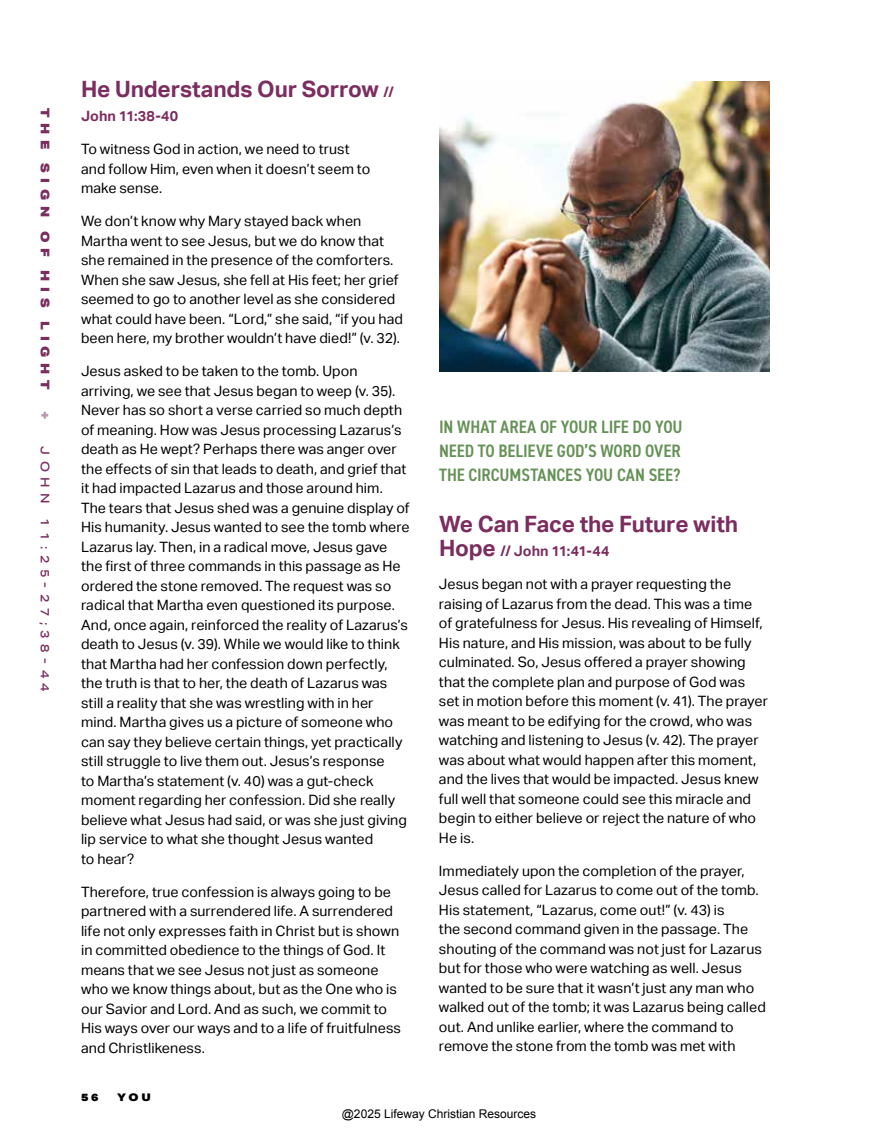
<style>
.page{position:relative;width:878px;height:1148px;background:#fff}
.page>*{position:absolute;margin:0;border:0;box-sizing:border-box;transform-origin:0 0}
.t1{font:700 22.5px "Aktiv Grotesk";letter-spacing:-.005em;color:#7b2d60}
.t2{font:600 condensed 18px/24px "DIN2014";letter-spacing:-.005em;color:#659157;text-align:justify}
.t3{font:14.25px/19.5px "Aktiv Grotesk";letter-spacing:.005em;color:#000}
.t4{font:700 14.25px "Aktiv Grotesk";letter-spacing:.005em;color:#7b2d60}
.t5{font:12px "Arial";color:#000}
.t6{font:500 12px "Aktiv Grotesk Ex";letter-spacing:.46em;color:#7b2d60}
.t7{font:900 12px "Aktiv Grotesk Ex";color:#7b2d60}
.t8{font:900 12px "Aktiv Grotesk Ex";color:#bb98ac}
.t9{font:900 10.5px "Aktiv Grotesk Ex";color:#000}
.s1{font-size:14.25px}
.s2{font-size:22.5px}
</style>
<div class="page">
<img style="left:439px;top:81px;width:331px;height:291px">
<p class="t7" style="left:53px;top:108px;width:26px;rotate:90deg">T he</p>
<p class="t7" style="left:53px;top:163px;width:20px;rotate:90deg">S ign</p>
<p class="t7" style="left:53px;top:231px;width:26px;rotate:90deg">O f</p>
<p class="t7" style="left:53px;top:270px;width:21px;rotate:90deg">H is</p>
<p class="t7" style="left:53px;top:321px;width:19px;rotate:90deg">L ight</p>
<p class="t8" style="left:53px;top:411px;width:10px;rotate:90deg">+</p>
<p class="t6" style="left:52px;top:446px;width:247px;rotate:90deg">John 11:25-27;38-44</p>
<h1 class="t1" style="left:81px;top:76px;width:314px">He Understands Our Sorrow <span class="s1">//</span></h1>
<p class="t4" style="left:81px;top:108px;width:99px">John 11:38-40</p>
<p class="t3" style="left:81px;top:139px;width:291px">To witness God in action, we need to trust and follow Him, even when it doesn’t seem to make sense.</p>
<p class="t3" style="left:81px;top:211px;width:323px">We don’t know why Mary stayed back when Martha went to see Jesus, but we do know that she remained in the presence of the comforters.<br>When she saw Jesus, she fell at His feet; her grief seemed to go to another level as she considered what could have been. “Lord,” she said, “if you had been here, my brother wouldn’t have died!” (v. 32).</p>
<p class="t3" style="left:81px;top:361px;width:330px">Jesus asked to be taken to the tomb. Upon arriving, we see that Jesus began to weep (v. 35).<br>Never has so short a verse carried so much depth of meaning. How was Jesus processing Lazarus’s death as He wept? Perhaps there was anger over the effects of sin that leads to death, and grief that it had impacted Lazarus and those around him.<br>The tears that Jesus shed was a genuine display of His humanity. Jesus wanted to see the tomb where Lazarus lay. Then, in a radical move, Jesus gave the first of three commands in this passage as He ordered the stone removed. The request was so radical that Martha even questioned its purpose.<br>And, once again, reinforced the reality of Lazarus’s death to Jesus (v. 39). While we would like to think that Martha had her confession down perfectly, the truth is that to her, the death of Lazarus was still a reality that she was wrestling with in her mind. Martha gives us a picture of someone who can say they believe certain things, yet practically still struggle to live them out. Jesus’s response<br>to Martha’s statement (v. 40) was a gut-check moment regarding her confession. Did she really believe what Jesus had said, or was she just giving lip service to what she thought Jesus wanted<br>to hear?</p>
<p class="t3" style="left:81px;top:882px;width:321px">Therefore, true confession is always going to be partnered with a surrendered life. A surrendered life not only expresses faith in Christ but is shown in committed obedience to the things of God. It means that we see Jesus not just as someone who we know things about, but as the One who is our Savior and Lord. And as such, we commit to His ways over our ways and to a life of fruitfulness and Christlikeness.</p>
<p class="t9" style="left:81px;top:1090px;width:19px">5 6</p>
<p class="t9" style="left:117px;top:1090px;width:35px">YOU</p>
<p class="t2" style="left:439px;top:414px;width:245px">IN WHAT AREA OF YOUR LIFE DO YOU NEED TO BELIEVE GOD’S WORD OVER THE CIRCUMSTANCES YOU CAN SEE?</p>
<h1 class="t1" style="left:439px;top:511px;width:301px">We Can Face the Future with</h1>
<p class="t4" style="left:439px;top:543px;width:172px"><span class="s2">Hope</span> // John 11:41-44</p>
<p class="t3" style="left:439px;top:574px;width:330px">Jesus began not with a prayer requesting the raising of Lazarus from the dead. This was a time of gratefulness for Jesus. His revealing of Himself, His nature, and His mission, was about to be fully culminated. So, Jesus offered a prayer showing that the complete plan and purpose of God was set in motion before this moment (v. 41). The prayer was meant to be edifying for the crowd, who was watching and listening to Jesus (v. 42). The prayer was about what would happen after this moment, and the lives that would be impacted. Jesus knew full well that someone could see this miracle and begin to either believe or reject the nature of who He is.</p>
<p class="t3" style="left:439px;top:861px;width:328px">Immediately upon the completion of the prayer, Jesus called for Lazarus to come out of the tomb.<br>His statement, “Lazarus, come out!” (v. 43) is<br>the second command given in the passage. The shouting of the command was not just for Lazarus but for those who were watching as well. Jesus wanted to be sure that it wasn’t just any man who walked out of the tomb; it was Lazarus being called out. And unlike earlier, where the command to remove the stone from the tomb was met with</p>
<p class="t5" style="left:342px;top:1106px;width:196px">@2025 Lifeway Christian Resources</p>
</div>
